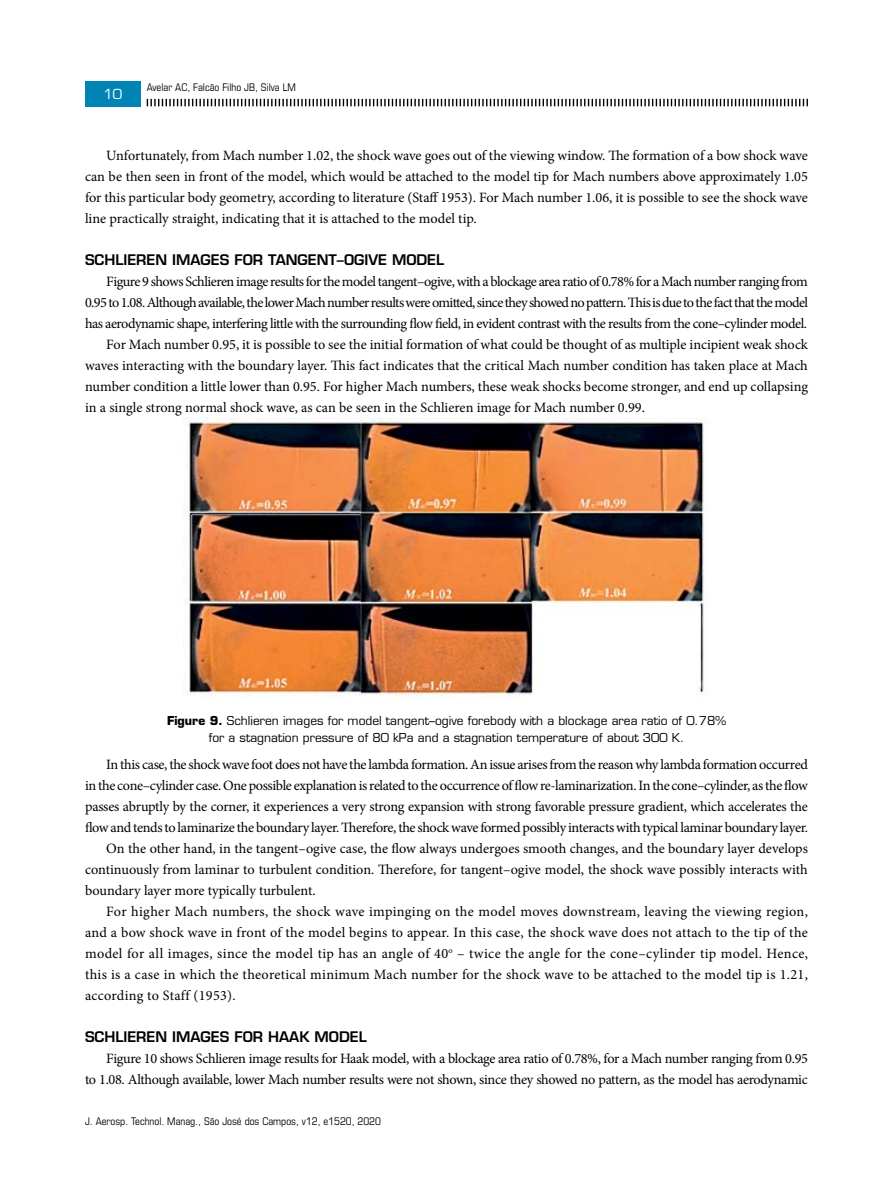
<style>
.page{position:relative;width:893px;height:1191px;background:#fff}
.page>*{position:absolute;margin:0;border:0;box-sizing:border-box;transform-origin:0 0}
.t1{font:14.25px/21px "Minion Pro";letter-spacing:-.015em;color:#000;text-align:justify}
.t2{font:14.25px "Minion Pro";letter-spacing:.02em;color:#000}
.t3{font:14.25px "Minion Pro";letter-spacing:-.035em;color:#000}
.t4{font:14.25px "Minion Pro";letter-spacing:-.045em;color:#000}
.t5{font:14.25px "Minion Pro";letter-spacing:-.04em;color:#000}
.t6{font:14.25px "Minion Pro";letter-spacing:.015em;color:#000}
.t7{font:14.25px "Minion Pro";letter-spacing:.025em;color:#000}
.t8{font:600 14.25px "Eurostile LT Std";color:#000}
.t9{font:13.5px "Eurostile LT Std";color:#fff}
.t10{font:12px/16.5px "Eurostile LT Std";color:#000;text-align:center}
.t11{font:condensed 10.5px "Eurostile LT Std";color:#000}
.s1{font-weight:700}
</style>
<div class="page">
<svg style="left:147px;top:99px;width:661px;height:7px"></svg>
<div style="left:85px;top:81px;width:55px;height:25px;background:#0084b6"></div>
<img style="left:184px;top:417px;width:521px;height:283px">
<p class="t9" style="left:103px;top:86px;width:20px">10</p>
<p class="t11" style="left:147px;top:81px;width:151px">Avelar AC, Falcão Filho JB, Silva LM</p>
<p class="t1" style="left:85px;top:144px;width:724px;text-indent:21px">Unfortunately, from Mach number 1.02, the shock wave goes out of the viewing window. The formation of a bow shock wave can be then seen in front of the model, which would be attached to the model tip for Mach numbers above approximately 1.05 for this particular body geometry, according to literature (Staff 1953). For Mach number 1.06, it is possible to see the shock wave line practically straight, indicating that it is attached to the model tip.</p>
<p class="t8" style="left:85px;top:250px;width:361px">SCHLIEREN IMAGES FOR TANGENT–OGIVE MODEL</p>
<p class="t5" style="left:106px;top:271px;width:703px">Figure 9 shows Schlieren image results for the model tangent–ogive, with a blockage area ratio of 0.78% for a Mach number ranging from</p>
<p class="t4" style="left:85px;top:292px;width:725px">0.95 to 1.08. Although available, the lower Mach number results were omitted, since they showed no pattern. This is due to the fact that the model</p>
<p class="t3" style="left:85px;top:313px;width:723px">has aerodynamic shape, interfering little with the surrounding flow field, in evident contrast with the results from the cone–cylinder model.</p>
<p class="t1" style="left:106px;top:333px;width:703px">For Mach number 0.95, it is possible to see the initial formation of what could be thought of as multiple incipient weak shock</p>
<p class="t1" style="left:85px;top:354px;width:724px">waves interacting with the boundary layer. This fact indicates that the critical Mach number condition has taken place at Mach</p>
<p class="t1" style="left:85px;top:376px;width:724px">number condition a little lower than 0.95. For higher Mach numbers, these weak shocks become stronger, and end up collapsing</p>
<p class="t1" style="left:85px;top:397px;width:561px">in a single strong normal shock wave, as can be seen in the Schlieren image for Mach number 0.99.</p>
<p class="t10" style="left:167px;top:712px;width:560px"><span class="s1">Figure 9.</span> Schlieren images for model tangent–ogive forebody with a blockage area ratio of 0.78% for a stagnation pressure of 80 kPa and a stagnation temperature of about 300 K.</p>
<p class="t1" style="left:106px;top:753px;width:703px">In this case, the shock wave foot does not have the lambda formation. An issue arises from the reason why lambda formation occurred</p>
<p class="t1" style="left:85px;top:774px;width:724px">in the cone–cylinder case. One possible explanation is related to the occurrence of flow re-laminarization. In the cone–cylinder, as the flow</p>
<p class="t1" style="left:85px;top:795px;width:724px">passes abruptly by the corner, it experiences a very strong expansion with strong favorable pressure gradient, which accelerates the</p>
<p class="t1" style="left:85px;top:816px;width:724px">flow and tends to laminarize the boundary layer. Therefore, the shock wave formed possibly interacts with typical laminar boundary layer.</p>
<p class="t1" style="left:106px;top:837px;width:703px">On the other hand, in the tangent–ogive case, the flow always undergoes smooth changes, and the boundary layer develops</p>
<p class="t1" style="left:85px;top:858px;width:724px">continuously from laminar to turbulent condition. Therefore, for tangent–ogive model, the shock wave possibly interacts with</p>
<p class="t1" style="left:85px;top:879px;width:232px">boundary layer more typically turbulent.</p>
<p class="t2" style="left:106px;top:901px;width:703px">For higher Mach numbers, the shock wave impinging on the model moves downstream, leaving the viewing region,</p>
<p class="t6" style="left:85px;top:922px;width:724px">and a bow shock wave in front of the model begins to appear. In this case, the shock wave does not attach to the tip of the</p>
<p class="t7" style="left:85px;top:943px;width:724px">model for all images, since the model tip has an angle of 40<sup>o</sup> – twice the angle for the cone–cylinder tip model. Hence,</p>
<p class="t2" style="left:85px;top:964px;width:724px">this is a case in which the theoretical minimum Mach number for the shock wave to be attached to the model tip is 1.21,</p>
<p class="t2" style="left:85px;top:985px;width:152px">according to Staff (1953).</p>
<p class="t8" style="left:85px;top:1027px;width:283px">SCHLIEREN IMAGES FOR HAAK MODEL</p>
<p class="t1" style="left:85px;top:1047px;width:724px;text-align:right">Figure 10 shows Schlieren image results for Haak model, with a blockage area ratio of 0.78%, for a Mach number ranging from 0.95<br>to 1.08. Although available, lower Mach number results were not shown, since they showed no pattern, as the model has aerodynamic</p>
<p class="t11" style="left:85px;top:1114px;width:297px">J. Aerosp. Technol. Manag., São José dos Campos, v12, e1520, 2020</p>
</div>
